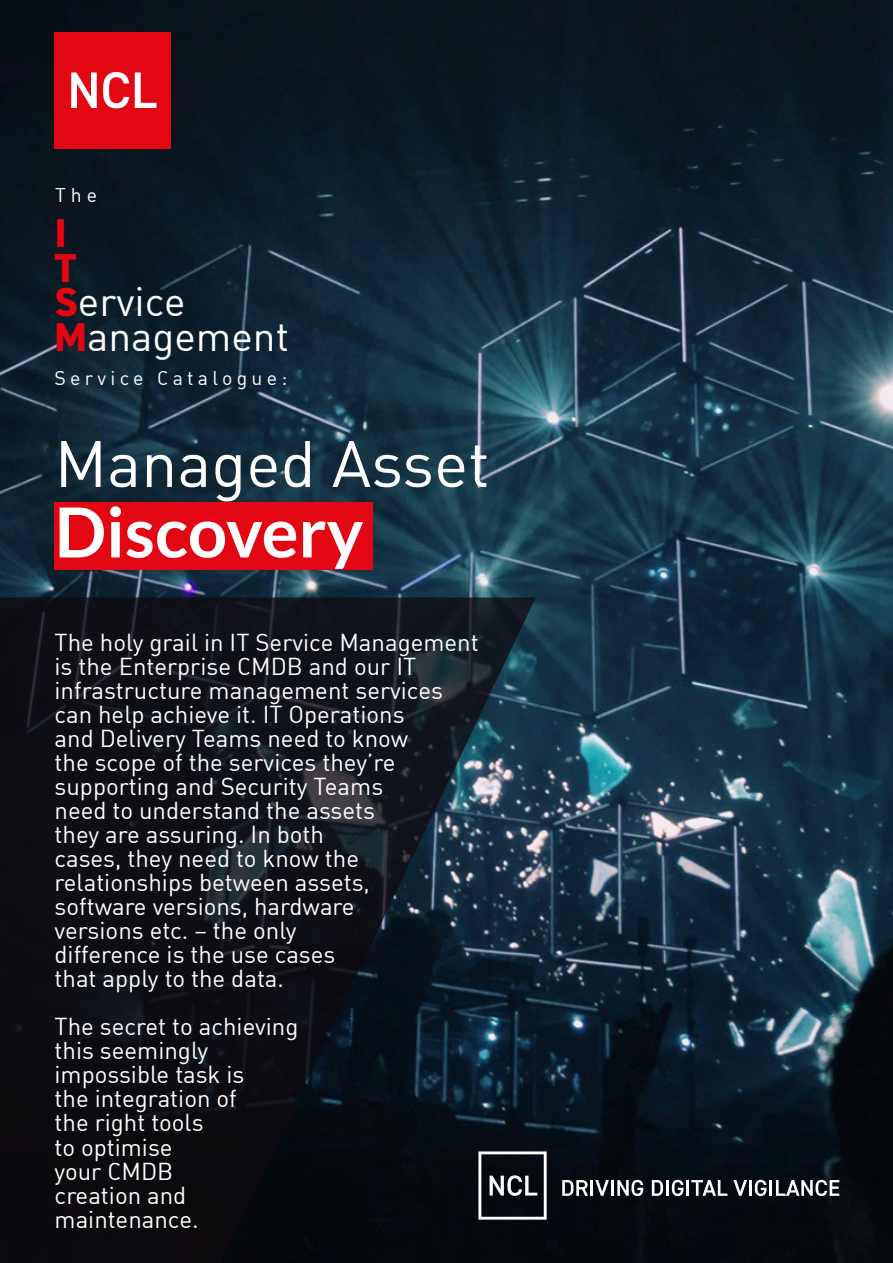
<style>
.page{position:relative;width:893px;height:1263px;background:#fff}
.page>*{position:absolute;margin:0;border:0;box-sizing:border-box;transform-origin:0 0}
.t1{font:700 69px "Lato";color:#fff}
.t2{font:64.5px "DIN Regular Alternate";color:#fff}
.t3{font:40.5px/34.5px "DIN Regular Alternate";color:#fff}
.t4{font:800 40.5px/34.5px "DIN2014";color:#e30613}
.t5{font:24px/24px "DIN Regular Alternate";color:#fff}
.t6{font:19.5px "DIN Regular Alternate";letter-spacing:.22em;color:#fff}
.s1{font-family:"DIN2014";font-weight:800;color:#e30613}
</style>
<div class="page">
<img style="left:0;top:0;width:893px;height:1263px">
<div style="left:54px;top:32px;width:116px;height:116px;background:#e30613"></div>
<svg style="left:71px;top:72px;width:26px;height:36px"></svg>
<svg style="left:103px;top:72px;width:26px;height:36px"></svg>
<svg style="left:135px;top:72px;width:21px;height:36px"></svg>
<svg style="left:0;top:597px;width:536px;height:666px;background:#10151c"></svg>
<div style="left:54px;top:502px;width:318px;height:68px;background:#e30613"></div>
<svg style="left:562px;top:1180px;width:47px;height:16px"></svg>
<hr style="left:611px;top:1180px;width:3px;height:16px;background:#fff">
<svg style="left:617px;top:1180px;width:26px;height:16px"></svg>
<svg style="left:652px;top:1180px;width:11px;height:16px"></svg>
<hr style="left:666px;top:1180px;width:3px;height:16px;background:#fff">
<svg style="left:672px;top:1180px;width:55px;height:16px"></svg>
<svg style="left:733px;top:1180px;width:14px;height:16px"></svg>
<hr style="left:749px;top:1180px;width:3px;height:16px;background:#fff">
<svg style="left:755px;top:1180px;width:84px;height:16px"></svg>
<svg style="left:478px;top:1151px;width:69px;height:68px"></svg>
<p class="t6" style="left:55px;top:183px;width:43px">The</p>
<h3 class="t4" style="left:55px;top:216px;width:24px">I<br>T</h3>
<h3 class="t3" style="left:55px;top:284px;width:236px"><span class="s1">S</span>ervice<br><span class="s1">M</span>anagement</h3>
<p class="t6" style="left:55px;top:366px;width:234px">Service Catalogue:</p>
<h2 class="t2" style="left:55px;top:423px;width:437px">Managed Asset</h2>
<h1 class="t1" style="left:55px;top:493px;width:310px">Discovery</h1>
<p class="t5" style="left:55px;top:630px;width:426px">The holy grail in IT Service Management is the Enterprise CMDB and our IT infrastructure management services can help achieve it. IT Operations<br>and Delivery Teams need to know<br>the scope of the services they’re supporting and Security Teams<br>need to understand the assets<br>they are assuring. In both<br>cases, they need to know the relationships between assets,<br>software versions, hardware<br>versions etc. – the only<br>difference is the use cases<br>that apply to the data.</p>
<p class="t5" style="left:55px;top:1014px;width:245px">The secret to achieving this seemingly impossible task is<br>the integration of<br>the right tools<br>to optimise<br>your CMDB<br>creation and maintenance.</p>
</div>
